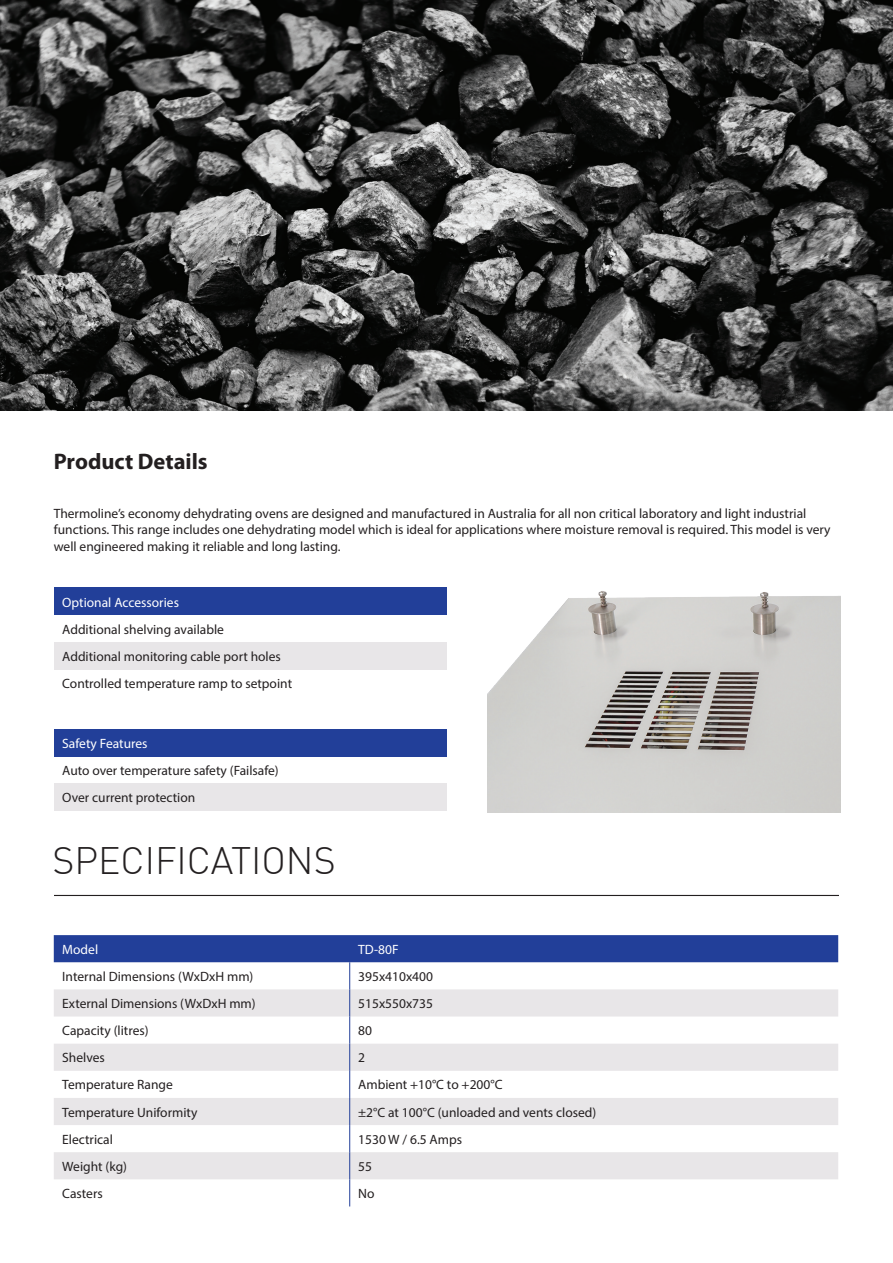
<style>
.page{position:relative;width:893px;height:1263px;background:#fff}
.page>*{position:absolute;margin:0;border:0;box-sizing:border-box;transform-origin:0 0}
.t1{font:300 37.5px "DIN";color:#231f20}
.t2{font:700 22.5px "Myriad Pro";color:#231f20}
.t3{font:13.5px/27.2px "Myriad Pro";color:#231f20}
.t4{font:13.5px "Myriad Pro";color:#fff}
</style>
<div class="page">
<img style="left:0;top:0;width:893px;height:410px">
<div style="left:54px;top:588px;width:392px;height:27px;background:#223f99"></div>
<div style="left:54px;top:642px;width:392px;height:27px;background:#e8e6e8"></div>
<div style="left:54px;top:729px;width:392px;height:27px;background:#223f99"></div>
<div style="left:54px;top:783px;width:392px;height:28px;background:#e8e6e8"></div>
<svg style="left:54px;top:935px;width:784px;height:271px"></svg>
<hr style="left:54px;top:895px;width:785px;height:1px;background:#231f20">
<img style="left:488px;top:591px;width:352px;height:221px">
<h2 class="t2" style="left:54px;top:446px;width:155px">Product Details</h2>
<p class="t3" style="left:54px;top:505px;width:778px;line-height:16.2px">Thermoline’s economy dehydrating ovens are designed and manufactured in Australia for all non critical laboratory and light industrial functions. This range includes one dehydrating model which is ideal for applications where moisture removal is required. This model is very well engineered making it reliable and long lasting.</p>
<p class="t4" style="left:62px;top:594px;width:118px">Optional Accessories</p>
<p class="t3" style="left:62px;top:615px;width:231px">Additional shelving available<br>Additional monitoring cable port holes<br>Controlled temperature ramp to setpoint</p>
<p class="t4" style="left:62px;top:735px;width:87px">Safety Features</p>
<p class="t3" style="left:62px;top:757px;width:218px">Auto over temperature safety (Failsafe)<br>Over current protection</p>
<h1 class="t1" style="left:53px;top:837px;width:285px">SPECIFICATIONS</h1>
<p class="t4" style="left:62px;top:941px;width:37px">Model</p>
<p class="t4" style="left:358px;top:941px;width:42px">TD-80F</p>
<p class="t3" style="left:62px;top:962px;width:193px">Internal Dimensions (WxDxH mm)</p>
<p class="t3" style="left:358px;top:962px;width:76px">395x410x400</p>
<p class="t3" style="left:62px;top:990px;width:195px">External Dimensions (WxDxH mm)</p>
<p class="t3" style="left:358px;top:990px;width:76px">515x550x735</p>
<p class="t3" style="left:62px;top:1017px;width:88px">Capacity (litres)</p>
<p class="t3" style="left:358px;top:1017px;width:15px">80</p>
<p class="t3" style="left:62px;top:1044px;width:44px">Shelves</p>
<p class="t3" style="left:358px;top:1044px;width:8px">2</p>
<p class="t3" style="left:62px;top:1071px;width:112px">Temperature Range</p>
<p class="t3" style="left:358px;top:1071px;width:146px">Ambient +10°C to +200°C</p>
<p class="t3" style="left:62px;top:1098px;width:137px">Temperature Uniformity</p>
<p class="t3" style="left:358px;top:1098px;width:240px">±2°C at 100°C (unloaded and vents closed)</p>
<p class="t3" style="left:62px;top:1125px;width:52px">Electrical</p>
<p class="t3" style="left:358px;top:1125px;width:105px">1530 W / 6.5 Amps</p>
<p class="t3" style="left:62px;top:1152px;width:66px">Weight (kg)</p>
<p class="t3" style="left:358px;top:1152px;width:15px">55</p>
<p class="t3" style="left:62px;top:1180px;width:42px">Casters</p>
<p class="t3" style="left:358px;top:1180px;width:18px">No</p>
</div>
